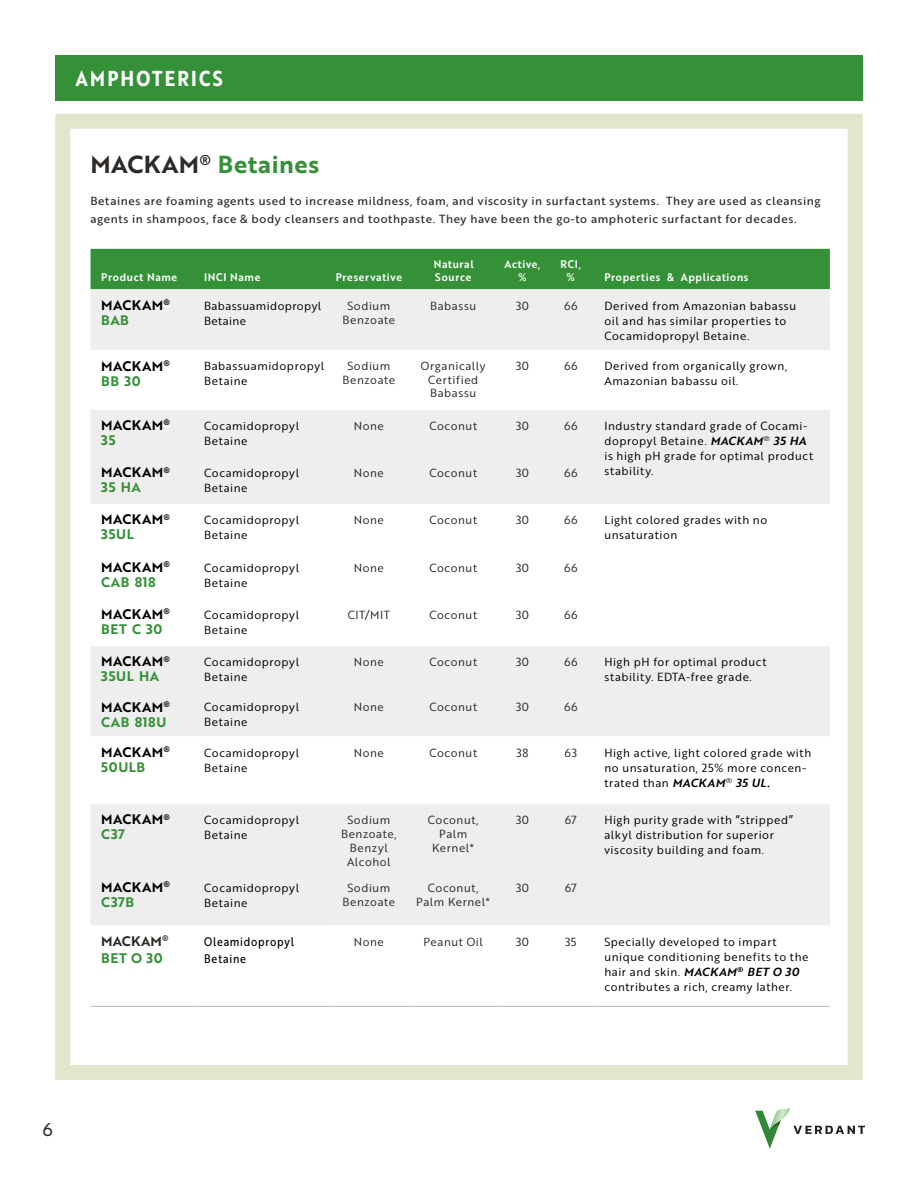
<style>
.page{position:relative;width:918px;height:1188px;background:#fff}
.page>*{position:absolute;margin:0;border:0;box-sizing:border-box;transform-origin:0 0}
.t1{font:24px "Brother 1816 Bold";letter-spacing:.025em;color:#359138}
.t2{font:700 21px "Brother XS";letter-spacing:.105em;color:#fff}
.t3{font:18px "Brother 1816 Regular";color:#2d2926}
.t4{font:13.5px/15px "Brother 1816 Bold";letter-spacing:.04em;color:#000}
.t5{font:13.5px/15px "Brother 1816 Bold";letter-spacing:.04em;color:#359138}
.t6{font:13.5px/17px "Brother 1816 Bold";letter-spacing:.03em;color:#2d2925}
.t7{font:12.15px/16.2px "Brother XS";letter-spacing:.06em;color:#000}
.t8{font:11.55px/15px "Brother XS";letter-spacing:.04em;color:#000;scale:1.17 1}
.t9{font:11.55px/14px "Brother XS";letter-spacing:.045em;color:#2d2926;text-align:center;scale:1.17 1}
.t10{font:11.55px/18px "Brother XS";letter-spacing:.045em;color:#2d2926;scale:1.17 1}
.t11{font:500 10.8px/13.2px "Brother XS";letter-spacing:.055em;color:#fff;text-align:center;scale:1.11 1}
.s1{color:#2d2926}
.s2{color:#359138}
.s3{font-weight:500;font-style:italic}
.s4{color:#000}
</style>
<div class="page">
<svg style="left:755px;top:1107px;width:110px;height:42px"></svg>
<div style="left:91px;top:249px;width:739px;height:40px;background:#359138"></div>
<div style="left:91px;top:289px;width:739px;height:636px;background:#eee"></div>
<svg style="left:91px;top:350px;width:102px;height:454px"></svg>
<svg style="left:193px;top:350px;width:401px;height:575px;fill:#eee"></svg>
<svg style="left:594px;top:350px;width:236px;height:575px;fill:#eee"></svg>
<hr style="left:91px;top:1006px;width:102px;height:1px;background:#c0bfbe">
<hr style="left:193px;top:1006px;width:135px;height:1px;background:#c0bfbe">
<hr style="left:328px;top:1006px;width:81px;height:1px;background:#c0bfbe">
<hr style="left:409px;top:1006px;width:88px;height:1px;background:#c0bfbe">
<hr style="left:497px;top:1006px;width:51px;height:1px;background:#c0bfbe">
<hr style="left:548px;top:1006px;width:46px;height:1px;background:#c0bfbe">
<hr style="left:594px;top:1006px;width:236px;height:1px;background:#c0bfbe">
<div style="left:55px;top:114px;width:808px;height:966px;border:15px solid #e3e6cd"></div>
<div style="left:55px;top:55px;width:808px;height:45px;background:#359138"></div>
<h2 class="t2" style="left:76px;top:62px;width:149px">AMPHOTERICS</h2>
<h1 class="t1" style="left:91px;top:146px;width:230px"><span class="s1">MACKAM</span><sup>®</sup> Betaines</h1>
<p class="t10" style="left:91px;top:191px;width:625px">Betaines are foaming agents used to increase mildness, foam, and viscosity in surfactant systems. They are used as cleansing agents in shampoos, face &amp; body cleansers and toothpaste. They have been the go-to amphoteric surfactant for decades.</p>
<p class="t11" style="left:101px;top:270px;width:70px">Product Name</p>
<p class="t11" style="left:204px;top:270px;width:52px">INCI Name</p>
<p class="t11" style="left:336px;top:270px;width:61px">Preservative</p>
<p class="t11" style="left:434px;top:257px;width:38px;text-align:left">Natural<br>Source</p>
<p class="t11" style="left:505px;top:257px;width:34px">Active, %</p>
<p class="t11" style="left:561px;top:257px;width:20px">RCI, %</p>
<p class="t11" style="left:604px;top:270px;width:131px">Properties &amp; Applications</p>
<p class="t4" style="left:101px;top:297px;width:70px">MACKAM<sup>®<br></sup><span class="s2">BAB</span></p>
<p class="t8" style="left:204px;top:298px;width:102px">Babassuamidopropyl<br>Betaine</p>
<p class="t9" style="left:343px;top:298px;width:47px">Sodium<br>Benzoate</p>
<p class="t9" style="left:430px;top:298px;width:41px">Babassu</p>
<p class="t9" style="left:516px;top:298px;width:13px">30</p>
<p class="t9" style="left:564px;top:298px;width:13px">66</p>
<p class="t8" style="left:604px;top:298px;width:165px">Derived from Amazonian babassu oil and has similar properties to<br>Cocamidopropyl Betaine.</p>
<p class="t4" style="left:101px;top:358px;width:70px">MACKAM<sup>®<br></sup><span class="s2">BB 30</span></p>
<p class="t8" style="left:204px;top:358px;width:104px">Babassuamidopropyl<br>Betaine</p>
<p class="t9" style="left:343px;top:359px;width:47px">Sodium<br>Benzoate</p>
<p class="t9" style="left:421px;top:359px;width:57px;line-height:13.5px">Organically<br>Certified<br>Babassu</p>
<p class="t9" style="left:516px;top:359px;width:13px">30</p>
<p class="t9" style="left:564px;top:359px;width:13px">66</p>
<p class="t8" style="left:604px;top:358px;width:158px">Derived from organically grown,<br>Amazonian babassu oil.</p>
<p class="t4" style="left:101px;top:417px;width:70px">MACKAM<sup>®<br></sup><span class="s2">35</span></p>
<p class="t8" style="left:204px;top:418px;width:83px">Cocamidopropyl<br>Betaine</p>
<p class="t9" style="left:354px;top:418px;width:27px">None</p>
<p class="t9" style="left:429px;top:418px;width:42px">Coconut</p>
<p class="t9" style="left:516px;top:418px;width:13px">30</p>
<p class="t9" style="left:564px;top:418px;width:13px">66</p>
<p class="t8" style="left:604px;top:418px;width:180px">Industry standard grade of Cocami&shy;dopropyl Betaine. <span class="s3">MACKAM</span><sup>®</sup> <span class="s3">35 HA </span>is high pH grade for optimal product</p>
<p class="t4" style="left:101px;top:464px;width:70px">MACKAM<sup>®</sup></p>
<p class="t8" style="left:604px;top:463px;width:43px">stability.</p>
<p class="t5" style="left:101px;top:479px;width:41px">35 HA</p>
<p class="t8" style="left:204px;top:465px;width:83px">Cocamidopropyl<br>Betaine</p>
<p class="t9" style="left:354px;top:466px;width:27px">None</p>
<p class="t9" style="left:429px;top:466px;width:42px">Coconut</p>
<p class="t9" style="left:516px;top:466px;width:13px">30</p>
<p class="t9" style="left:564px;top:466px;width:13px">66</p>
<p class="t4" style="left:101px;top:512px;width:70px">MACKAM<sup>®<br></sup><span class="s2">35UL</span></p>
<p class="t8" style="left:204px;top:512px;width:83px">Cocamidopropyl<br>Betaine</p>
<p class="t9" style="left:354px;top:513px;width:27px">None</p>
<p class="t9" style="left:429px;top:513px;width:42px">Coconut</p>
<p class="t9" style="left:516px;top:513px;width:13px">30</p>
<p class="t9" style="left:564px;top:513px;width:13px">66</p>
<p class="t8" style="left:604px;top:512px;width:141px">Light colored grades with no unsaturation</p>
<p class="t4" style="left:101px;top:559px;width:70px">MACKAM<sup>®<br></sup><span class="s2">CAB 818</span></p>
<p class="t8" style="left:204px;top:559px;width:83px">Cocamidopropyl<br>Betaine</p>
<p class="t9" style="left:354px;top:560px;width:27px">None</p>
<p class="t9" style="left:429px;top:560px;width:42px">Coconut</p>
<p class="t9" style="left:516px;top:560px;width:13px">30</p>
<p class="t9" style="left:564px;top:560px;width:13px">66</p>
<p class="t4" style="left:101px;top:606px;width:70px">MACKAM<sup>®<br></sup><span class="s2">BET C 30</span></p>
<p class="t8" style="left:204px;top:607px;width:83px">Cocamidopropyl<br>Betaine</p>
<p class="t9" style="left:348px;top:607px;width:37px">CIT/MIT</p>
<p class="t9" style="left:429px;top:607px;width:42px">Coconut</p>
<p class="t9" style="left:516px;top:607px;width:13px">30</p>
<p class="t9" style="left:564px;top:607px;width:13px">66</p>
<p class="t4" style="left:101px;top:653px;width:70px">MACKAM<sup>®<br></sup><span class="s2">35UL HA</span></p>
<p class="t8" style="left:204px;top:654px;width:83px">Cocamidopropyl<br>Betaine</p>
<p class="t9" style="left:354px;top:655px;width:27px">None</p>
<p class="t9" style="left:429px;top:655px;width:42px">Coconut</p>
<p class="t9" style="left:516px;top:655px;width:13px">30</p>
<p class="t9" style="left:564px;top:655px;width:13px">66</p>
<p class="t8" style="left:604px;top:654px;width:140px">High pH for optimal product stability. EDTA-free grade.</p>
<p class="t5" style="left:101px;top:699px;width:70px"><span class="s4">MACKAM</span><sup>®<br></sup>CAB 818U</p>
<p class="t8" style="left:204px;top:699px;width:83px">Cocamidopropyl<br>Betaine</p>
<p class="t9" style="left:354px;top:700px;width:27px">None</p>
<p class="t9" style="left:429px;top:700px;width:42px">Coconut</p>
<p class="t9" style="left:516px;top:700px;width:13px">30</p>
<p class="t9" style="left:564px;top:700px;width:13px">66</p>
<p class="t4" style="left:101px;top:744px;width:70px">MACKAM<sup>®<br></sup><span class="s2">50ULB</span></p>
<p class="t8" style="left:204px;top:745px;width:83px">Cocamidopropyl<br>Betaine</p>
<p class="t9" style="left:354px;top:745px;width:27px">None</p>
<p class="t9" style="left:429px;top:745px;width:42px">Coconut</p>
<p class="t9" style="left:517px;top:745px;width:12px">38</p>
<p class="t9" style="left:565px;top:745px;width:12px">63</p>
<p class="t8" style="left:604px;top:745px;width:178px">High active, light colored grade with no unsaturation, 25% more concen&shy;trated than <span class="s3">MACKAM</span><sup>®</sup> <span class="s3">35 UL.</span></p>
<p class="t4" style="left:101px;top:812px;width:70px">MACKAM<sup>®<br></sup><span class="s2">C37</span></p>
<p class="t8" style="left:204px;top:812px;width:83px">Cocamidopropyl<br>Betaine</p>
<p class="t9" style="left:341px;top:813px;width:49px">Sodium<br>Benzoate,<br>Benzyl<br>Alcohol</p>
<p class="t9" style="left:428px;top:813px;width:45px">Coconut,<br>Palm<br>Kernel*</p>
<p class="t9" style="left:516px;top:813px;width:13px">30</p>
<p class="t9" style="left:565px;top:813px;width:12px">67</p>
<p class="t8" style="left:604px;top:812px;width:163px">High purity grade with “stripped” alkyl distribution for superior viscosity building and foam.</p>
<p class="t4" style="left:101px;top:879px;width:70px">MACKAM<sup>®<br></sup><span class="s2">C37B</span></p>
<p class="t8" style="left:204px;top:880px;width:83px">Cocamidopropyl<br>Betaine</p>
<p class="t9" style="left:343px;top:880px;width:47px">Sodium<br>Benzoate</p>
<p class="t9" style="left:416px;top:880px;width:65px">Coconut,<br>Palm Kernel*</p>
<p class="t9" style="left:516px;top:880px;width:13px">30</p>
<p class="t9" style="left:565px;top:880px;width:12px">67</p>
<p class="t6" style="left:101px;top:932px;width:69px">MACKAM<sup>®<br></sup><span class="s2">BET O 30</span></p>
<p class="t7" style="left:204px;top:933px;width:91px">Oleamidopropyl<br>Betaine</p>
<p class="t9" style="left:354px;top:934px;width:27px">None</p>
<p class="t9" style="left:424px;top:934px;width:52px">Peanut Oil</p>
<p class="t9" style="left:516px;top:934px;width:13px">30</p>
<p class="t9" style="left:565px;top:934px;width:11px">35</p>
<p class="t8" style="left:604px;top:934px;width:176px">Specially developed to impart unique conditioning benefits to the hair and skin. <span class="s3">MACKAM</span><sup>®</sup> <span class="s3">BET O 30 </span>contributes a rich, creamy lather.</p>
<h3 class="t3" style="left:43px;top:1116px;width:12px">6</h3>
</div>
